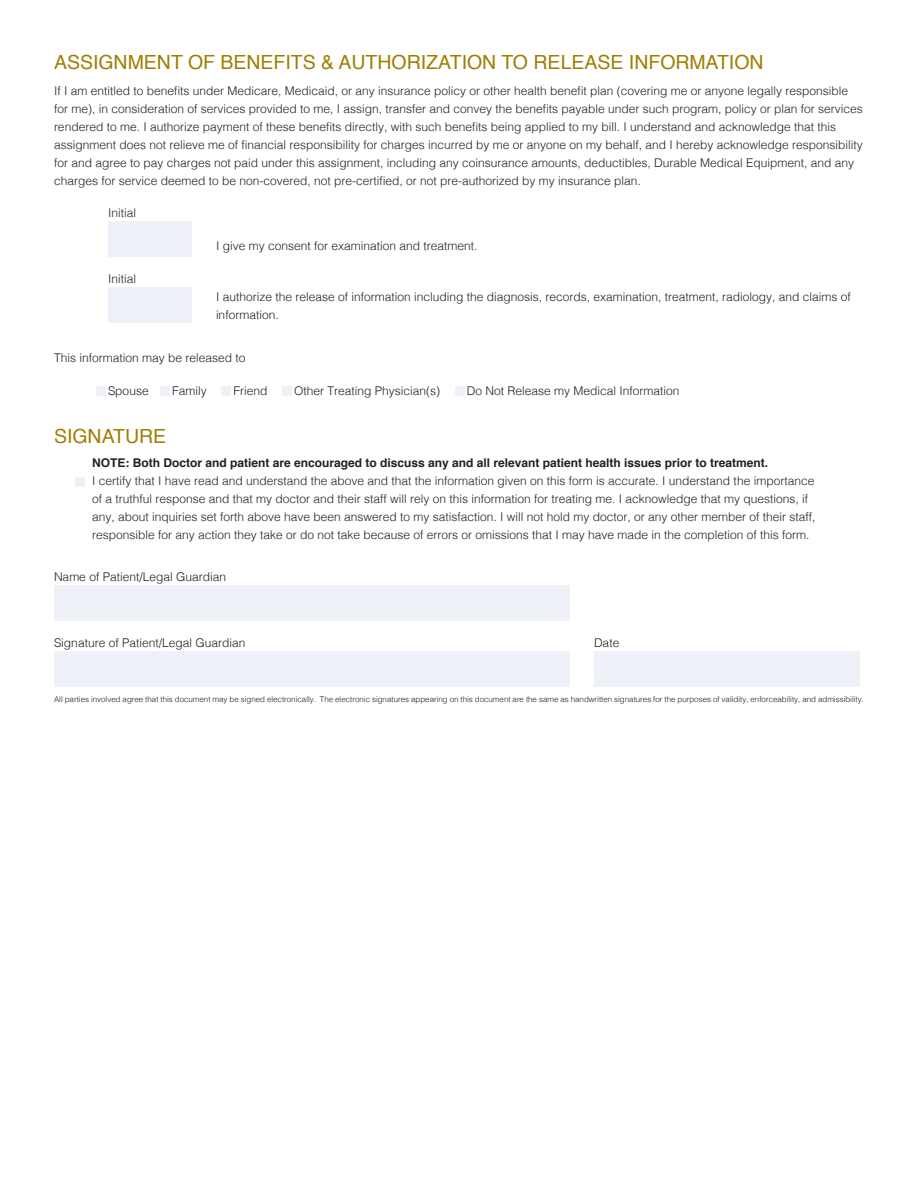
<style>
.page{position:relative;width:918px;height:1188px;background:#fff}
.page>*{position:absolute;margin:0;border:0;box-sizing:border-box;transform-origin:0 0}
.t1{font:19.5px "Helvetica";color:#a07e02}
.t2{font:300 12px/18px "Helvetica";color:#231f20}
.t3{font:700 12px "Helvetica";color:#231f20}
.t4{font:300 7.95px "Helvetica";color:#231f20}
</style>
<div class="page">
<div style="left:109px;top:221px;width:83px;height:36px;background:#eff1f8"></div>
<div style="left:109px;top:287px;width:83px;height:36px;background:#eff1f8"></div>
<div style="left:96px;top:386px;width:9px;height:9px;background:#eff1f8"></div>
<div style="left:160px;top:386px;width:10px;height:9px;background:#eff1f8"></div>
<div style="left:221px;top:386px;width:10px;height:9px;background:#eff1f8"></div>
<div style="left:282px;top:386px;width:10px;height:9px;background:#eff1f8"></div>
<div style="left:455px;top:386px;width:10px;height:9px;background:#eff1f8"></div>
<div style="left:54px;top:651px;width:515px;height:36px;background:#eff1f8"></div>
<div style="left:54px;top:585px;width:515px;height:36px;background:#eff1f8"></div>
<div style="left:594px;top:651px;width:265px;height:36px;background:#eff1f8"></div>
<div style="left:75px;top:477px;width:10px;height:9px;background:#eff1f8"></div>
<p class="t1" style="left:54px;top:47px;width:711px">ASSIGNMENT OF BENEFITS &amp; AUTHORIZATION TO RELEASE INFORMATION</p>
<p class="t2" style="left:54px;top:81px;width:810px">If I am entitled to benefits under Medicare, Medicaid, or any insurance policy or other health benefit plan (covering me or anyone legally responsible for me), in consideration of services provided to me, I assign, transfer and convey the benefits payable under such program, policy or plan for services rendered to me. I authorize payment of these benefits directly, with such benefits being applied to my bill. I understand and acknowledge that this assignment does not relieve me of financial responsibility for charges incurred by me or anyone on my behalf, and I hereby acknowledge responsibility for and agree to pay charges not paid under this assignment, including any coinsurance amounts, deductibles, Durable Medical Equipment, and any charges for service deemed to be non-covered, not pre-certified, or not pre-authorized by my insurance plan.</p>
<p class="t2" style="left:108px;top:203px;width:30px">Initial</p>
<p class="t2" style="left:108px;top:269px;width:30px">Initial</p>
<p class="t2" style="left:216px;top:236px;width:263px">I give my consent for examination and treatment.</p>
<p class="t2" style="left:216px;top:287px;width:636px">I authorize the release of information including the diagnosis, records, examination, treatment, radiology, and claims of information.</p>
<p class="t2" style="left:54px;top:348px;width:193px">This information may be released to</p>
<p class="t2" style="left:108px;top:381px;width:42px">Spouse</p>
<p class="t2" style="left:172px;top:381px;width:36px">Family</p>
<p class="t2" style="left:233px;top:381px;width:36px">Friend</p>
<p class="t2" style="left:294px;top:381px;width:148px">Other Treating Physician(s)</p>
<p class="t2" style="left:467px;top:381px;width:214px">Do Not Release my Medical Information</p>
<p class="t1" style="left:54px;top:421px;width:114px">SIGNATURE</p>
<p class="t3" style="left:92px;top:453px;width:678px">NOTE: Both Doctor and patient are encouraged to discuss any and all relevant patient health issues prior to treatment.</p>
<p class="t2" style="left:92px;top:471px;width:725px">I certify that I have read and understand the above and that the information given on this form is accurate. I understand the importance of a truthful response and that my doctor and their staff will rely on this information for treating me. I acknowledge that my questions, if any, about inquiries set forth above have been answered to my satisfaction. I will not hold my doctor, or any other member of their staff, responsible for any action they take or do not take because of errors or omissions that I may have made in the completion of this form.</p>
<p class="t2" style="left:54px;top:567px;width:174px">Name of Patient/Legal Guardian</p>
<p class="t2" style="left:54px;top:633px;width:193px">Signature of Patient/Legal Guardian</p>
<p class="t2" style="left:594px;top:633px;width:27px">Date</p>
<p class="t4" style="left:54px;top:693px;width:812px">All parties involved agree that this document may be signed electronically. The electronic signatures appearing on this document are the same as handwritten signatures for the purposes of validity, enforceability, and admissibility.</p>
</div>
